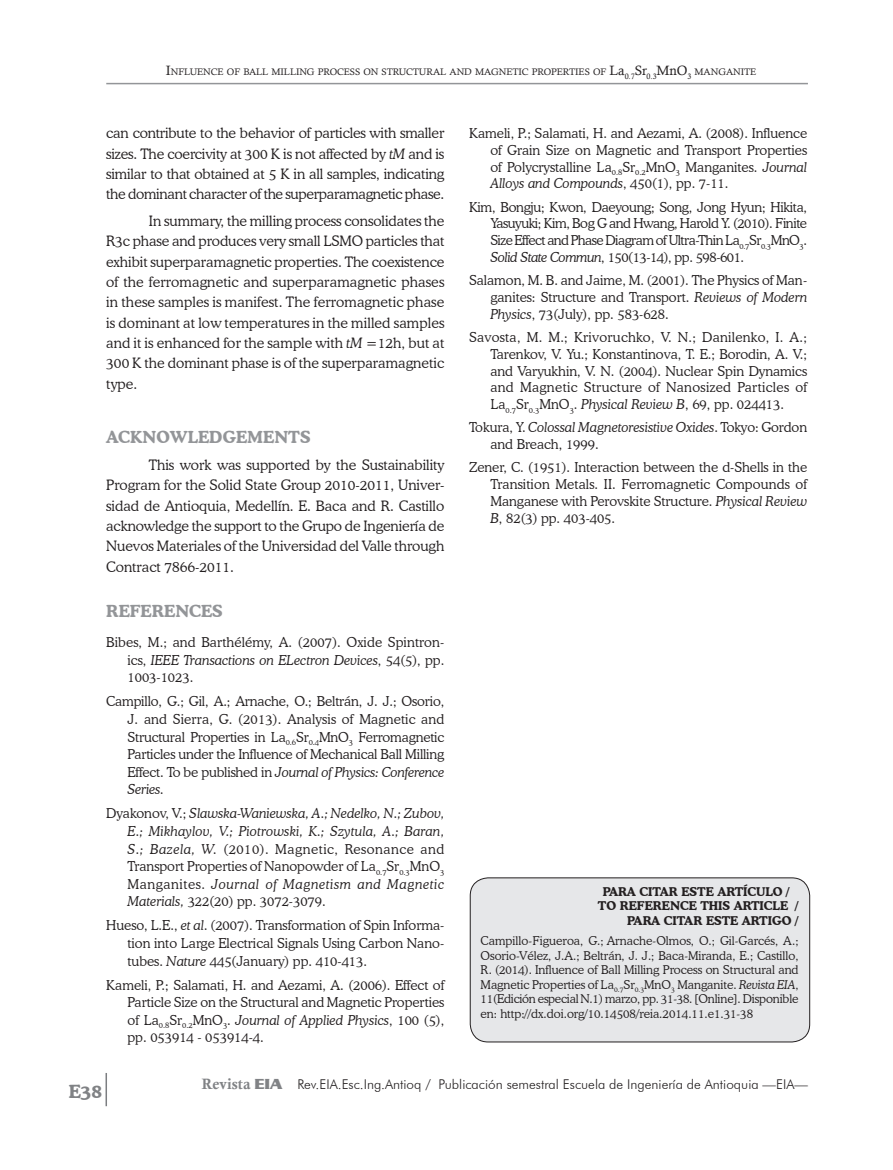
<style>
.page{position:relative;width:893px;height:1170px;background:#fff}
.page>*{position:absolute;margin:0;border:0;box-sizing:border-box;transform-origin:0 0}
.t1{font:700 18px "Cooper BT";color:#808285}
.t2{font:700 16.5px "Cooper BT";color:#939598}
.t3{font:300 14.25px/20.2px "Cooper BT";color:#231f20;text-align:justify}
.t4{font:300 13.5px/16.8px "Cooper BT";color:#231f20;text-align:justify}
.t5{font:italic 300 13.5px/17.5px "Cooper BT";letter-spacing:.04em;color:#231f20;text-align:justify}
.t6{font:300 13.5px "Futura BT";color:#231f20}
.t7{font:300 12px/14.4px "Cooper BT";color:#231f20;text-align:justify}
.t8{font:700 12px "Cooper BT";letter-spacing:-.06em;color:#231f20}
.t9{font:9.45px "Calisto";letter-spacing:-.015em;color:#231f20}
.s1{font-size:13.5px}
.s2{font-style:italic}
.s3{font-style:normal}
.s4{font-family:"Calis MT Bol";font-weight:400;font-size:15px;color:#808285}
.s5{font-family:"Serpentine D";font-weight:700;font-size:15px;color:#808285}
</style>
<div class="page">
<hr style="left:106px;top:83px;width:702px;height:1px;background:#939598">
<hr style="left:106px;top:1072px;width:1px;height:34px;background:#7c7e81">
<div style="left:470px;top:877px;width:340px;height:164px;background:#e6e7e9;border-radius:18px"></div>
<div style="left:470px;top:877px;width:340px;height:165px;border:1px solid #231f20;border-radius:18px"></div>
<p class="t9" style="left:166px;top:66px;width:592px"><span class="s1">I</span>NFLUENCE OF BALL MILLING PROCESS ON STRUCTURAL AND MAGNETIC PROPERTIES OF <span class="s1">la</span><sub>0.7</sub><span class="s1">S</span><span class="s1">r</span><sub>0.3</sub><span class="s1">M</span><span class="s1">no</span><sub>3</sub> MANGANITE</p>
<p class="t3" style="left:106px;top:123px;width:340px">can contribute to the behavior of particles with smaller sizes. The coercivity at 300 K is not affected by <span class="s2">tM</span> and is similar to that obtained at 5 K in all samples, indicating the dominant character of the superparamagnetic phase.</p>
<p class="t3" style="left:106px;top:211px;width:340px;text-indent:43px">In summary, the milling process consolidates the R3c phase and produces very small LSMO particles that exhibit superparamagnetic properties. The coexistence of the ferromagnetic and superparamagnetic phases in these samples is manifest. The ferromagnetic phase is dominant at low temperatures in the milled samples and it is enhanced for the sample with <span class="s2">tM</span> =12h, but at 300 K the dominant phase is of the superparamagnetic type.</p>
<p class="t2" style="left:106px;top:427px;width:206px">ACKNOWLEDGEMENTS</p>
<p class="t3" style="left:106px;top:454px;width:340px;text-indent:43px">This work was supported by the Sustainability Program for the Solid State Group 2010-2011, Univer&shy;sidad de Antioquia, Medellín. E. Baca and R. Castillo acknowledge the support to the Grupo de Ingeniería de Nuevos Materiales of the Universidad del Valle through Contract 7866-2011.</p>
<p class="t2" style="left:106px;top:600px;width:118px">REFERENCES</p>
<p class="t4" style="left:128px;top:633px;width:318px;line-height:17.5px;text-indent:-21px">Bibes, M.; and Barthélémy, A. (2007). Oxide Spintron&shy;ics, <span class="s2">IEEE Transactions on ELectron Devices</span>, 54(5), pp.<br>1003-1023.</p>
<p class="t4" style="left:128px;top:692px;width:318px;line-height:17.5px;text-indent:-21px">Campillo, G.; Gil, A.; Arnache, O.; Beltrán, J. J.; Osorio, J. and Sierra, G. (2013). Analysis of Magnetic and Structural Properties in La<sub>0.6</sub>Sr<sub>0.4</sub>MnO<sub>3</sub> Ferromagnetic Particles under the Influence of Mechanical Ball Milling Effect. To be published in <span class="s2">Journal of Physics: Conference Series.</span></p>
<p class="t5" style="left:128px;top:804px;width:318px;text-indent:-21px"><span class="s3">Dyakonov, V.;</span> Slawska-Waniewska, A.; Nedelko, N.; Zubov, E.; Mikhaylov, V.; Piotrowski, K.; Szytula, A.; Baran, S.; Bazela, W. <span class="s3">(2010). Magnetic, Resonance and Transport Properties of Nanopowder of La</span><sub>0.7</sub><span class="s3">Sr</span><sub>0.3</sub><span class="s3">MnO</span><sub>3<br></sub><span class="s3">Manganites.</span> Journal of Magnetism and Magnetic Materials, <span class="s3">322(20) pp. 3072-3079.</span></p>
<p class="t4" style="left:128px;top:916px;width:318px;line-height:17.5px;text-indent:-21px">Hueso, L.E., <span class="s2">et al.</span> (2007). Transformation of Spin Informa&shy;tion into Large Electrical Signals Using Carbon Nano&shy;tubes. <span class="s2">Nature</span> 445(January) pp. 410-413.</p>
<p class="t4" style="left:128px;top:975px;width:318px;line-height:17.5px;text-indent:-21px">Kameli, P.; Salamati, H. and Aezami, A. (2006). Effect of Particle Size on the Structural and Magnetic Properties of La<sub>0.8</sub>Sr<sub>0.2</sub>MnO<sub>3</sub>. <span class="s2">Journal of Applied Physics</span>, 100 (5), pp. 053914 - 053914-4.</p>
<p class="t4" style="left:490px;top:125px;width:318px;text-indent:-21px">Kameli, P.; Salamati, H. and Aezami, A. (2008). Influence of Grain Size on Magnetic and Transport Properties of Polycrystalline La<sub>0.8</sub>Sr<sub>0.2</sub>MnO<sub>3</sub> Manganites. <span class="s2">Journal Alloys and Compounds</span>, 450(1), pp. 7-11.</p>
<p class="t4" style="left:490px;top:198px;width:318px;text-indent:-21px">Kim, Bongju; Kwon, Daeyoung; Song, Jong Hyun; Hikita, Yasuyuki; Kim, Bog G and Hwang, Harold Y. (2010). Finite Size Effect and Phase Diagram of Ultra-Thin La<sub>0.7</sub>Sr<sub>0.3</sub>MnO<sub>3</sub>.<br><span class="s2">Solid State Commun</span>, 150(13-14), pp. 598-601.</p>
<p class="t4" style="left:490px;top:272px;width:318px;text-indent:-21px">Salamon, M. B. and Jaime, M. (2001). The Physics of Man&shy;ganites: Structure and Transport. <span class="s2">Reviews of Modern Physics</span>, 73(July), pp. 583-628.</p>
<p class="t4" style="left:490px;top:328px;width:318px;text-indent:-21px">Savosta, M. M.; Krivoruchko, V. N.; Danilenko, I. A.; Tarenkov, V. Yu.; Konstantinova, T. E.; Borodin, A. V.; and Varyukhin, V. N. (2004). Nuclear Spin Dynamics and Magnetic Structure of Nanosized Particles of La<sub>0.7</sub>Sr<sub>0.3</sub>MnO<sub>3</sub>. <span class="s2">Physical Review B</span>, 69, pp. 024413.</p>
<p class="t4" style="left:490px;top:419px;width:318px;text-indent:-21px">Tokura, Y. <span class="s2">Colossal Magnetoresistive Oxides</span>. Tokyo: Gordon and Breach, 1999.</p>
<p class="t4" style="left:490px;top:459px;width:318px;text-indent:-21px">Zener, C. (1951). Interaction between the d-Shells in the Transition Metals. II. Ferromagnetic Compounds of Manganese with Perovskite Structure. <span class="s2">Physical Review B</span>, 82(3) pp. 403-405.</p>
<p class="t8" style="left:603px;top:884px;width:17px">PARA</p>
<p class="t8" style="left:639px;top:884px;width:9px">CITAR</p>
<p class="t8" style="left:682px;top:884px;width:9px">ESTE</p>
<p class="t8" style="left:717px;top:884px;width:10px">ART</p>
<p class="t8" style="left:743px;top:884px;width:14px">ÍCULO</p>
<p class="t8" style="left:786px;top:884px;width:5px">/</p>
<p class="t8" style="left:598px;top:898px;width:32px">TO REFERENCE</p>
<p class="t8" style="left:700px;top:898px;width:9px">THIS</p>
<p class="t8" style="left:734px;top:898px;width:9px">ARTICLE</p>
<p class="t8" style="left:795px;top:898px;width:5px">/</p>
<p class="t8" style="left:627px;top:912px;width:17px">PARA</p>
<p class="t8" style="left:664px;top:912px;width:9px">CITAR</p>
<p class="t8" style="left:706px;top:912px;width:9px">ESTE</p>
<p class="t8" style="left:742px;top:912px;width:10px">ARTIGO</p>
<p class="t8" style="left:795px;top:912px;width:5px">/</p>
<p class="t7" style="left:481px;top:933px;width:320px">Campillo-Figueroa, G.; Arnache-Olmos, O.; Gil-Garcés, A.; Osorio-Vélez, J.A.; Beltrán, J. J.; Baca-Miranda, E.; Castillo, R. (2014). Influence of Ball Milling Process on Structural and Magnetic Properties of La<sub>0.7</sub>sr<sub>0.3</sub>mno <sub>3</sub> Manganite. <span class="s2">Revista EIA</span>, 11(Edición especial N.1) marzo, pp. 31-38. [Online]. Disponible en: http://dx.doi.org/10.14508/reia.2014.11.e1.31-38</p>
<h1 class="t1" style="left:69px;top:1080px;width:35px">E38</h1>
<p class="t6" style="left:202px;top:1076px;width:608px"><span class="s4">Revista</span> <span class="s5">EIA</span> Rev.EIA.Esc.Ing.Antioq / Publicación semestral Escuela de Ingeniería de Antioquia —EIA—</p>
</div>
